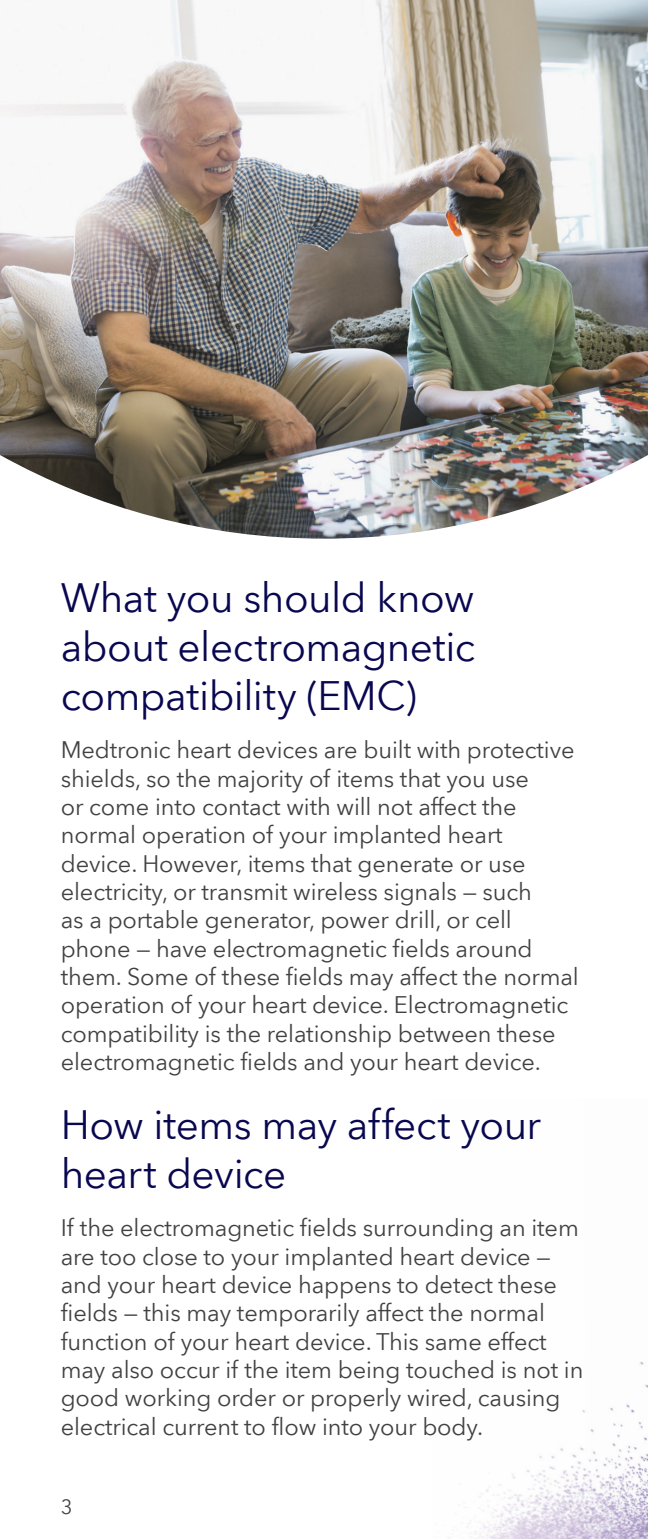
<style>
.page{position:relative;width:648px;height:1539px;background:#fff}
.page>*{position:absolute;margin:0;border:0;box-sizing:border-box;transform-origin:0 0}
.New_Header{font:40.5px/48.6px "Avenir Next World";letter-spacing:-.01em;color:#080750;text-align:justify}
.New_Body_Copy{font:23.62px/28.3px "Avenir Next World";letter-spacing:-.005em;color:#414142}
.t1{font:20.25px "Avenir Next World";color:#414142}
</style>
<div class="page">
<img style="left:448px;top:1362px;width:200px;height:177px">
<img style="left:0;top:0;width:648px;height:539px">
<p class="New_Header" style="left:61px;top:575px;width:416px">What you should know about electromagnetic compatibility (EMC)</p>
<p class="New_Body_Copy" style="left:61px;top:736px;width:520px">Medtronic heart devices are built with protective shields, so the majority of items that you use<br>or come into contact with will not affect the normal operation of your implanted heart device. However, items that generate or use electricity, or transmit wireless signals — such<br>as a portable generator, power drill, or cell phone — have electromagnetic fields around them. Some of these fields may affect the normal operation of your heart device. Electromagnetic compatibility is the relationship between these electromagnetic fields and your heart device.</p>
<p class="New_Header" style="left:61px;top:1101px;width:482px">How items may affect your heart device</p>
<p class="New_Body_Copy" style="left:61px;top:1214px;width:524px">If the electromagnetic fields surrounding an item are too close to your implanted heart device — and your heart device happens to detect these fields — this may temporarily affect the normal function of your heart device. This same effect may also occur if the item being touched is not in good working order or properly wired, causing electrical current to flow into your body.</p>
<p class="t1" style="left:61px;top:1491px;width:13px">3</p>
</div>
